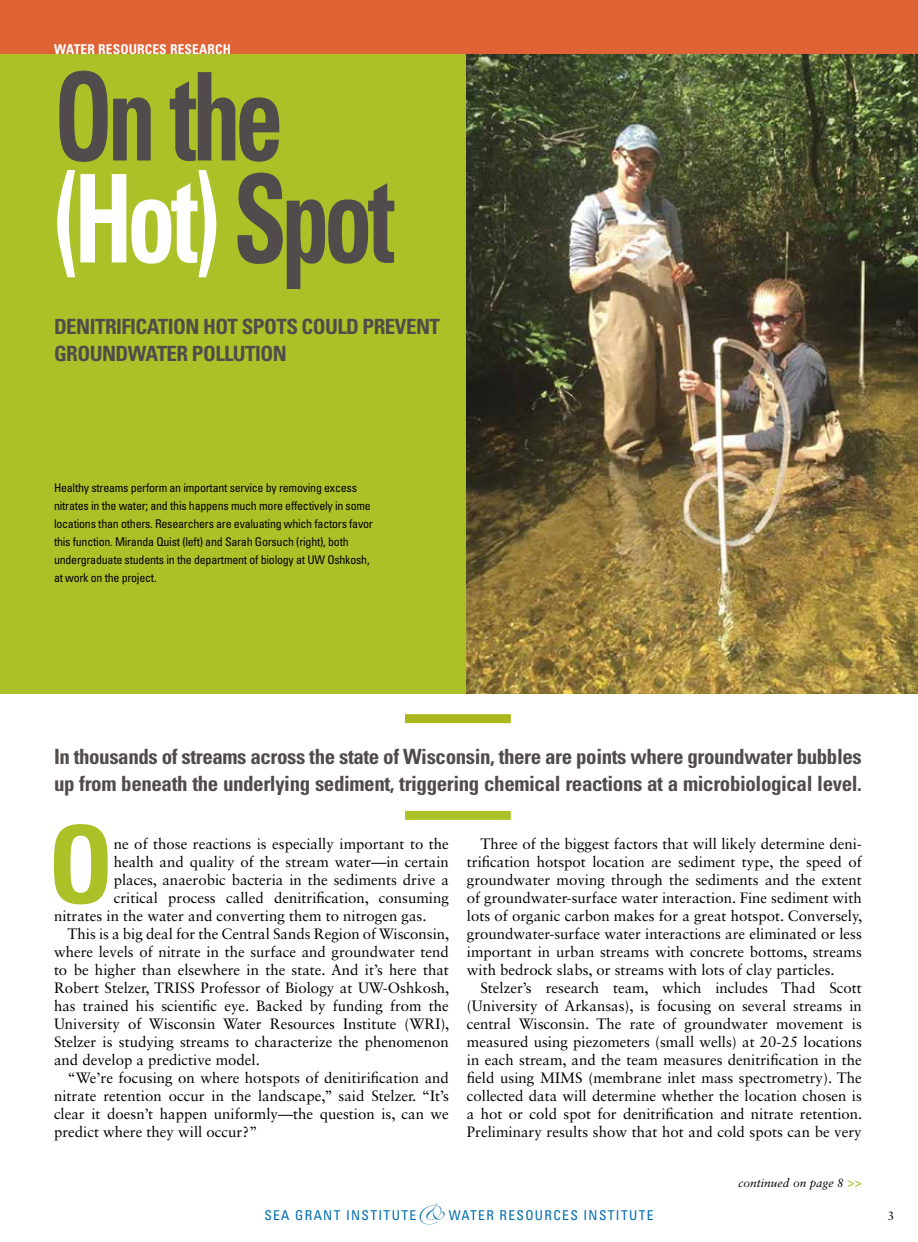
<style>
.page{position:relative;width:918px;height:1242px;background:#fff}
.page>*{position:absolute;margin:0;border:0;box-sizing:border-box;transform-origin:0 0}
.t1{font:700 condensed 122.4px/102px "Univers LT Std";color:#514c4b;scale:.79 1}
.t2{font:700 condensed 107.7px "Univers LT Std";color:#acc127}
.t3{font:700 condensed 21px/27px "Univers LT Std";letter-spacing:-.02em;color:#514c4b}
.t4{font:15px/18px "Sabon LT Std";color:#000;text-align:justify}
.t5{font:condensed 13.5px "Univers LT Std";letter-spacing:.1em;color:#006dad}
.t6{font:700 condensed 13.5px "Univers LT Std";letter-spacing:.01em;color:#fff}
.t7{font:condensed 12px/18px "Univers LT Std";letter-spacing:-.02em;color:#000}
.t8{font:italic 12px "Sabon LT Std";color:#000}
.t9{font:12px "Sabon LT Std";color:#000}
.s1{color:#fff}
.s2{font-size:14.85px;color:#abb71b}
.s3{font-family:"Zapfino";font-stretch:normal}
</style>
<div class="page">
<div style="left:0;top:54px;width:482px;height:640px;background:#acc127"></div>
<div style="left:0;top:0;width:918px;height:54px;background:#df6334"></div>
<img style="left:467px;top:54px;width:451px;height:640px">
<div style="left:405px;top:714px;width:106px;height:9px;background:#abb71b"></div>
<div style="left:405px;top:811px;width:106px;height:9px;background:#acc127"></div>
<p class="t6" style="left:54px;top:41px;width:178px">Water resoUrces research</p>
<h1 class="t1" style="left:54px;top:65px;width:433px">On the <span class="s1">(Hot)</span> Spot</h1>
<h3 class="t3" style="left:54px;top:313px;width:383px">Denitrification hot spots could prevent groundwater pollution</h3>
<p class="t7" style="left:54px;top:478px;width:320px">Healthy streams perform an important service by removing excess nitrates in the water; and this happens much more effectively in some locations than others. Researchers are evaluating which factors favor this function. Miranda Quist (left) and Sarah Gorsuch (right), both undergraduate students in the department of biology at UW Oshkosh, at work on the project.</p>
<h3 class="t3" style="left:54px;top:743px;width:809px">In thousands of streams across the state of Wisconsin, there are points where groundwater bubbles up from beneath the underlying sediment, triggering chemical reactions at a microbiological level.</h3>
<h2 class="t2" style="left:48px;top:799px;width:55px">O</h2>
<p class="t4" style="left:114px;top:835px;width:337px">ne of those reactions is especially important to the</p>
<p class="t4" style="left:114px;top:853px;width:337px">health and quality of the stream water—in certain</p>
<p class="t4" style="left:114px;top:871px;width:337px">places, anaerobic bacteria in the sediments drive a</p>
<p class="t4" style="left:114px;top:889px;width:337px">critical process called denitrification, consuming</p>
<p class="t4" style="left:54px;top:907px;width:374px">nitrates in the water and converting them to nitrogen gas.</p>
<p class="t4" style="left:68px;top:925px;width:383px">This is a big deal for the Central Sands Region of Wisconsin,</p>
<p class="t4" style="left:54px;top:943px;width:396px">where levels of nitrate in the surface and groundwater tend</p>
<p class="t4" style="left:54px;top:961px;width:396px">to be higher than elsewhere in the state. And it’s here that</p>
<p class="t4" style="left:54px;top:979px;width:397px">Robert Stelzer, TRISS Professor of Biology at UW-Oshkosh,</p>
<p class="t4" style="left:54px;top:997px;width:396px">has trained his scientific eye. Backed by funding from the</p>
<p class="t4" style="left:54px;top:1015px;width:397px">University of Wisconsin Water Resources Institute (WRI),</p>
<p class="t4" style="left:54px;top:1033px;width:396px">Stelzer is studying streams to characterize the phenomenon</p>
<p class="t4" style="left:54px;top:1051px;width:207px">and develop a predictive model.</p>
<p class="t4" style="left:68px;top:1069px;width:383px">“We’re focusing on where hotspots of denitirification and</p>
<p class="t4" style="left:54px;top:1087px;width:396px">nitrate retention occur in the landscape,” said Stelzer. “It’s</p>
<p class="t4" style="left:54px;top:1105px;width:396px">clear it doesn’t happen uniformly—the question is, can we</p>
<p class="t4" style="left:54px;top:1123px;width:205px">predict where they will occur?”</p>
<p class="t4" style="left:467px;top:835px;width:397px;text-indent:14px">Three of the biggest factors that will likely determine deni&shy;trification hotspot location are sediment type, the speed of groundwater moving through the sediments and the extent of groundwater-surface water interaction. Fine sediment with lots of organic carbon makes for a great hotspot. Conversely, groundwater-surface water interactions are eliminated or less important in urban streams with concrete bottoms, streams with bedrock slabs, or streams with lots of clay particles.</p>
<p class="t4" style="left:467px;top:979px;width:397px;text-indent:14px">Stelzer’s research team, which includes Thad Scott (University of Arkansas), is focusing on several streams in central Wisconsin. The rate of groundwater movement is measured using piezometers (small wells) at 20-25 locations in each stream, and the team measures denitrification in the field using MIMS (membrane inlet mass spectrometry). The collected data will determine whether the location chosen is a hot or cold spot for denitrification and nitrate retention.<br>Preliminary results show that hot and cold spots can be very</p>
<p class="t8" style="left:738px;top:1176px;width:125px">continued on page 8 <span class="s2">&gt;&gt;</span></p>
<p class="t5" style="left:264px;top:1206px;width:391px">Sea Grant Institute<span class="s3">&amp;</span>Water Resources Institute</p>
<p class="t9" style="left:888px;top:1208px;width:8px">3</p>
</div>
